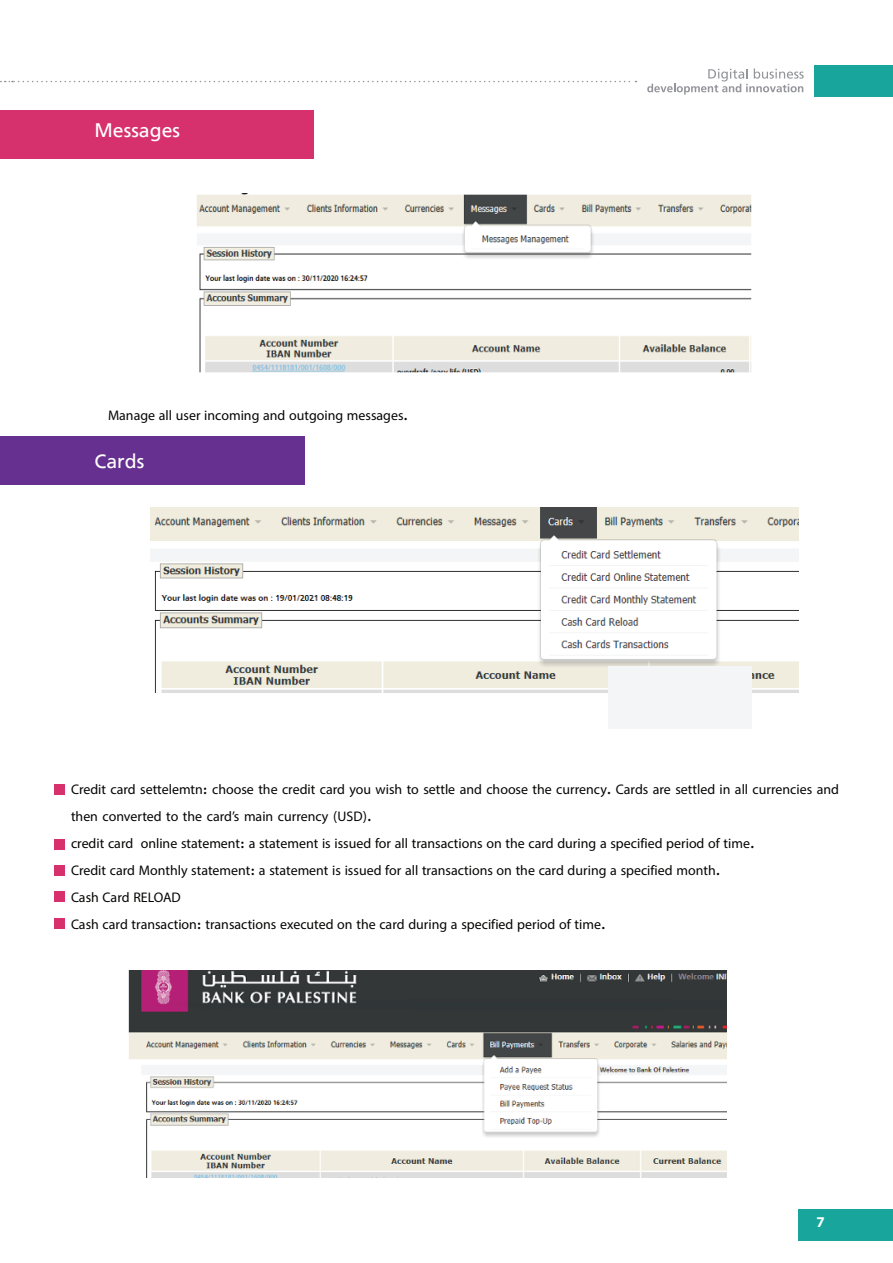
<style>
.page{position:relative;width:893px;height:1263px;background:#fff}
.page>*{position:absolute;margin:0;border:0;box-sizing:border-box;transform-origin:0 0}
.t1{font:19.5px/27px "Myriad Arabic";color:#040503}
.t2{font:19.5px "Frutiger LT Arabic 55 Roman";color:#fff}
.t3{font:700 15px "Myriad Pro";color:#fff}
</style>
<div class="page">
<svg style="left:0;top:81px;width:636px;height:1px"></svg>
<div style="left:815px;top:66px;width:78px;height:31px;background:#18a69c"></div>
<div style="left:799px;top:1209px;width:94px;height:31px;background:#18a69c"></div>
<svg style="left:647px;top:69px;width:157px;height:26px"></svg>
<div style="left:0;top:110px;width:313px;height:49px;background:#d6316d"></div>
<div style="left:0;top:436px;width:304px;height:49px;background:#65308f"></div>
<img style="left:197px;top:193px;width:555px;height:180px">
<img style="left:150px;top:508px;width:648px;height:184px">
<div style="left:54px;top:784px;width:10px;height:10px;background:#d6316d"></div>
<div style="left:54px;top:839px;width:10px;height:10px;background:#d6316d"></div>
<div style="left:54px;top:865px;width:10px;height:10px;background:#d6316d"></div>
<div style="left:54px;top:892px;width:10px;height:10px;background:#d6316d"></div>
<div style="left:54px;top:918px;width:10px;height:11px;background:#d6316d"></div>
<div style="left:608px;top:667px;width:144px;height:62px;background:#f4f5f6"></div>
<img style="left:129px;top:970px;width:598px;height:208px">
<p class="t2" style="left:94px;top:115px;width:87px">Messages</p>
<p class="t1" style="left:108px;top:402px;width:302px">Manage all user incoming and outgoing messages.</p>
<p class="t2" style="left:95px;top:446px;width:51px">Cards</p>
<p class="t1" style="left:71px;top:776px;width:769px">Credit card settelemtn: choose the credit card you wish to settle and choose the currency. Cards are settled in all currencies and then converted to the card’s main currency (USD).<br>credit card online statement: a statement is issued for all transactions on the card during a specified period of time.<br>Credit card Monthly statement: a statement is issued for all transactions on the card during a specified month.<br>Cash Card RELOAD<br>Cash card transaction: transactions executed on the card during a specified period of time.</p>
<p class="t3" style="left:816px;top:1213px;width:10px">7</p>
</div>
